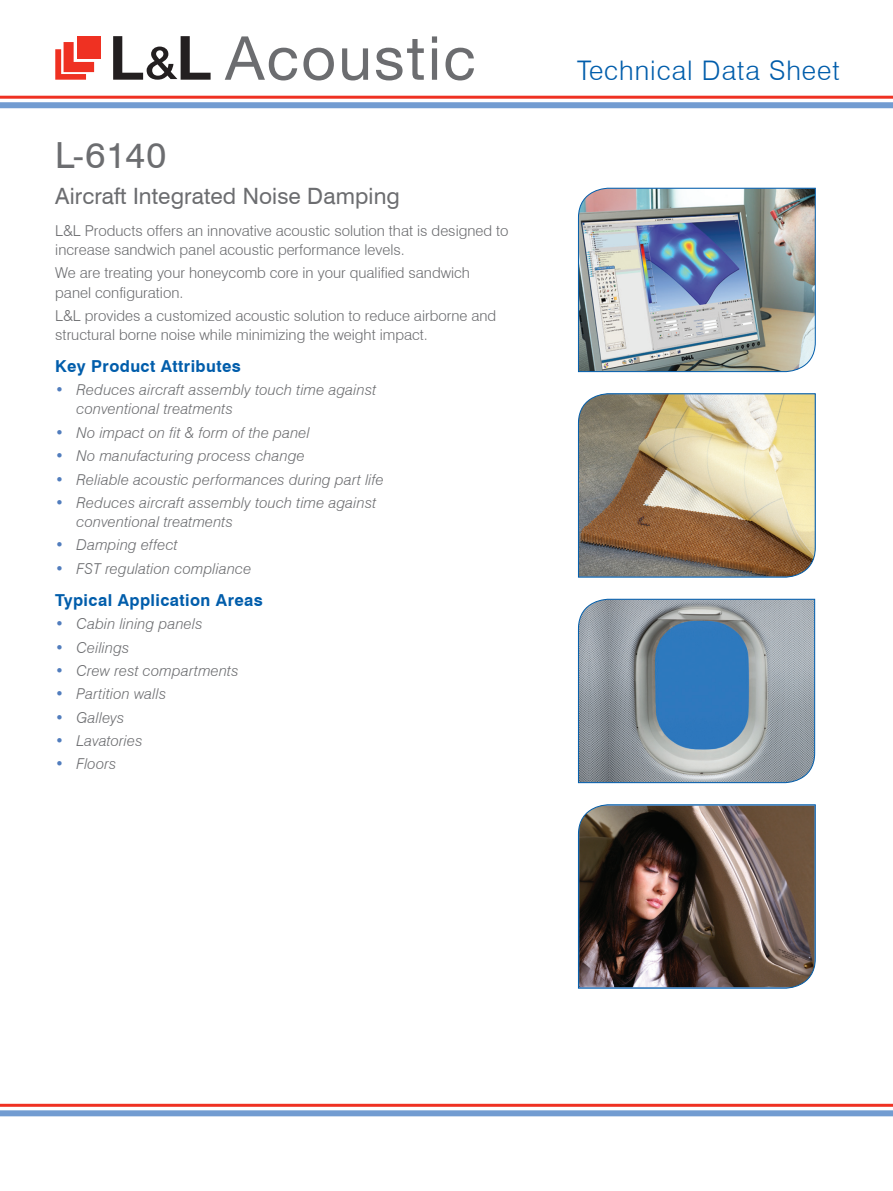
<style>
.page{position:relative;width:893px;height:1191px;background:#fff}
.page>*{position:absolute;margin:0;border:0;box-sizing:border-box;transform-origin:0 0}
.t1{font:36px "Swiss 721 BT";color:#6c6d70}
.t2{font:300 27px "Swiss 721 BT";letter-spacing:.035em;color:#015dab}
.t3{font:22.5px "Swiss 721 BT";letter-spacing:.005em;color:#6c6d70}
.t4{font:700 16.5px "Swiss 721 BT";letter-spacing:.025em;color:#015dab}
.t5{font:italic 300 15px/19.2px "Swiss 721 BT";letter-spacing:.015em;color:#6c6d70}
.t6{font:300 15px/19.2px "Swiss 721 BT";color:#6c6d70}
.s1{color:#517dbd}
</style>
<div class="page">
<img style="left:578px;top:187px;width:238px;height:185px">
<img style="left:578px;top:393px;width:238px;height:185px">
<svg style="left:578px;top:598px;width:237px;height:185px;background:#7f96ab"></svg>
<img style="left:578px;top:804px;width:238px;height:185px">
<svg style="left:225px;top:36px;width:72px;height:44px"></svg>
<svg style="left:303px;top:48px;width:31px;height:32px"></svg>
<svg style="left:342px;top:48px;width:26px;height:32px"></svg>
<svg style="left:376px;top:39px;width:48px;height:41px"></svg>
<svg style="left:432px;top:36px;width:5px;height:44px"></svg>
<svg style="left:445px;top:48px;width:29px;height:32px"></svg>
<svg style="left:113px;top:36px;width:98px;height:44px"></svg>
<div style="left:78px;top:36px;width:23px;height:23px;background:#ef3122"></div>
<svg style="left:55px;top:42px;width:39px;height:38px"></svg>
<hr style="left:0;top:96px;width:893px;height:3px;background:#ef3122">
<div style="left:0;top:102px;width:893px;height:6px;background:#729cd1"></div>
<hr style="left:0;top:1103px;width:893px;height:3px;background:#ef3122">
<div style="left:0;top:1110px;width:893px;height:6px;background:#729cd1"></div>
<h1 class="t1" style="left:55px;top:134px;width:112px">L-6140</h1>
<h3 class="t3" style="left:55px;top:182px;width:346px">Aircraft Integrated Noise Damping</h3>
<p class="t6" style="left:55px;top:221px;width:455px">L&amp;L Products offers an innovative acoustic solution that is designed to increase sandwich panel acoustic performance levels.</p>
<p class="t6" style="left:55px;top:263px;width:416px">We are treating your honeycomb core in your qualified sandwich panel configuration.</p>
<p class="t6" style="left:55px;top:306px;width:442px">L&amp;L provides a customized acoustic solution to reduce airborne and structural borne noise while minimizing the weight impact.</p>
<p class="t4" style="left:55px;top:356px;width:187px">Key Product Attributes</p>
<p class="t5" style="left:77px;top:380px;width:301px;text-indent:-21px"><span class="s1">•</span> Reduces aircraft assembly touch time against conventional treatments</p>
<p class="t5" style="left:55px;top:423px;width:256px"><span class="s1">•</span> No impact on fit &amp; form of the panel</p>
<p class="t5" style="left:55px;top:446px;width:251px"><span class="s1">•</span> No manufacturing process change</p>
<p class="t5" style="left:55px;top:469px;width:330px"><span class="s1">•</span> Reliable acoustic performances during part life</p>
<p class="t5" style="left:77px;top:493px;width:301px;text-indent:-21px"><span class="s1">•</span> Reduces aircraft assembly touch time against conventional treatments</p>
<p class="t5" style="left:55px;top:535px;width:124px"><span class="s1">•</span> Damping effect</p>
<p class="t5" style="left:55px;top:559px;width:198px"><span class="s1">•</span> FST regulation compliance</p>
<p class="t4" style="left:55px;top:590px;width:209px">Typical Application Areas</p>
<p class="t5" style="left:55px;top:614px;width:149px"><span class="s1">•</span> Cabin lining panels</p>
<p class="t5" style="left:55px;top:637px;width:76px"><span class="s1">•</span> Ceilings</p>
<p class="t5" style="left:55px;top:661px;width:185px"><span class="s1">•</span> Crew rest compartments</p>
<p class="t5" style="left:55px;top:684px;width:113px"><span class="s1">•</span> Partition walls</p>
<p class="t5" style="left:55px;top:707px;width:71px"><span class="s1">•</span> Galleys</p>
<p class="t5" style="left:55px;top:731px;width:89px"><span class="s1">•</span> Lavatories</p>
<p class="t5" style="left:55px;top:754px;width:63px"><span class="s1">•</span> Floors</p>
<h2 class="t2" style="left:577px;top:54px;width:264px">Technical Data Sheet</h2>
</div>
